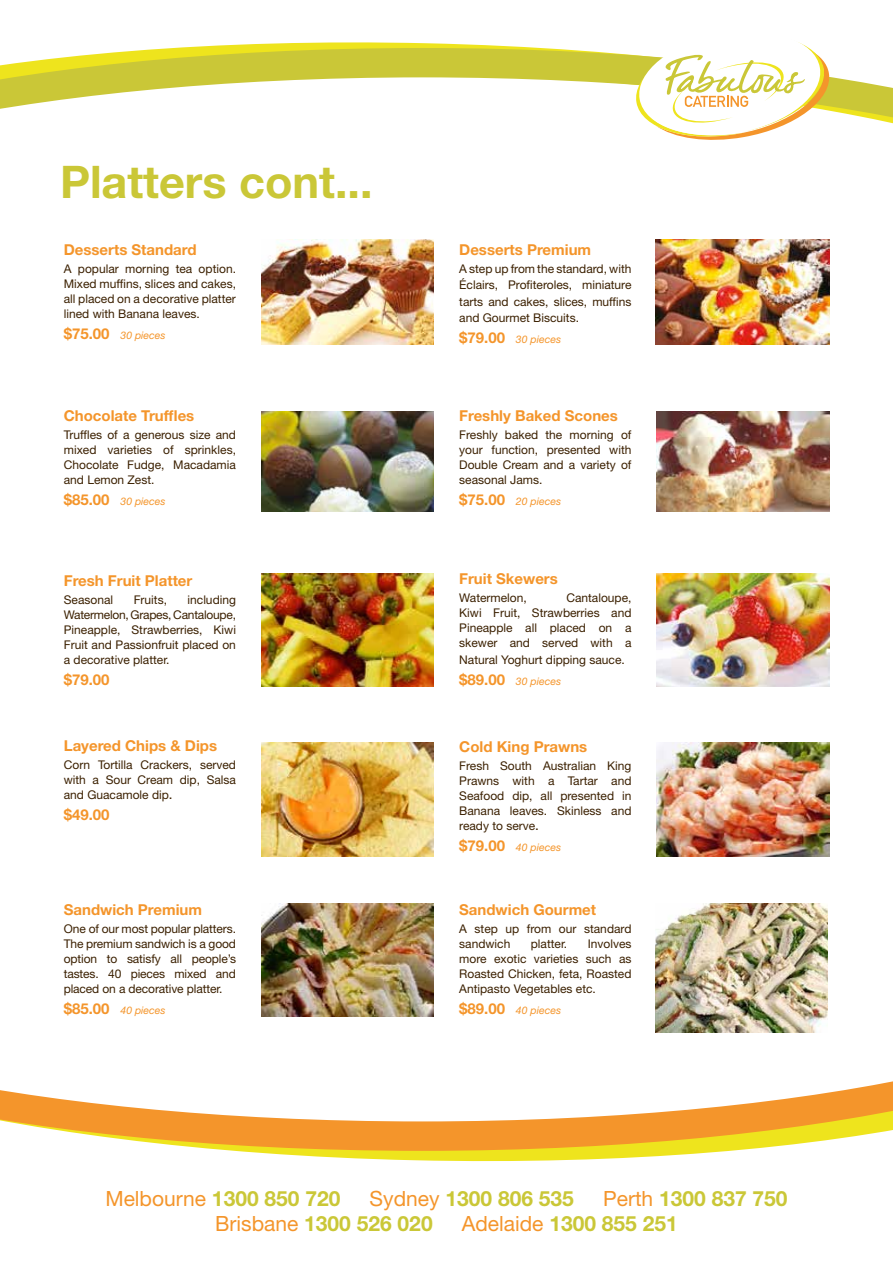
<style>
.page{position:relative;width:893px;height:1263px;background:#fff}
.page>*{position:absolute;margin:0;border:0;box-sizing:border-box;transform-origin:0 0}
.t1{font:700 45px "Helvetica Neue LT Std";color:#cac737}
.t2{font:700 21px "Helvetica Neue LT Std";color:#cac737}
.t3{font:700 15px "Helvetica Neue LT Std";color:#f4952b}
.t4{font:12px/15px "Helvetica Neue LT Std";color:#3b2000;text-align:justify}
.t5{font:italic 10.5px "Helvetica Neue LT Std";color:#f4952b}
.s1{font-weight:700;font-style:normal;font-size:15px}
.s2{font-size:13.5px}
.s3{font-weight:400;color:#f4952b}
</style>
<div class="page">
<img style="left:656px;top:411px;width:173px;height:100px">
<img style="left:656px;top:261px;width:173px;height:83px">
<img style="left:261px;top:261px;width:173px;height:83px">
<img style="left:261px;top:411px;width:173px;height:100px">
<img style="left:261px;top:573px;width:173px;height:113px">
<img style="left:656px;top:574px;width:173px;height:112px">
<img style="left:261px;top:742px;width:172px;height:114px">
<img style="left:657px;top:742px;width:172px;height:114px">
<img style="left:656px;top:904px;width:172px;height:38px">
<img style="left:262px;top:904px;width:172px;height:38px">
<img style="left:174px;top:42px;width:656px;height:219px">
<svg style="left:0;top:48px;width:893px;height:201px"></svg>
<img style="left:237px;top:942px;width:591px;height:220px">
<svg style="left:0;top:950px;width:893px;height:201px"></svg>
<svg style="left:632px;top:42px;width:201px;height:102px"></svg>
<h1 class="t1" style="left:60px;top:154px;width:314px">Platters cont...</h1>
<p class="t3" style="left:64px;top:240px;width:134px">Desserts Standard</p>
<p class="t4" style="left:64px;top:261px;width:174px">A popular morning tea option.<br>Mixed muffins, slices and cakes, all placed on a decorative platter lined with Banana leaves.</p>
<p class="t5" style="left:64px;top:329px;width:103px"><span class="s1">$75.00</span> 30 pieces</p>
<p class="t3" style="left:64px;top:407px;width:132px">Chocolate Truffles</p>
<p class="t4" style="left:64px;top:427px;width:174px">Truffles of a generous size and mixed varieties of sprinkles, Chocolate Fudge, Macadamia and Lemon Zest.</p>
<p class="t5" style="left:64px;top:495px;width:103px"><span class="s1">$85.00</span> 30 pieces</p>
<p class="t3" style="left:64px;top:572px;width:130px">Fresh Fruit Platter</p>
<p class="t4" style="left:64px;top:592px;width:51px">Seasonal</p>
<p class="t4" style="left:134px;top:592px;width:35px">Fruits,</p>
<p class="t4" style="left:64px;top:592px;width:174px;text-indent:124px">including Watermelon, Grapes, Cantaloupe, Pineapple, Strawberries, Kiwi Fruit and Passionfruit placed on a decorative platter.</p>
<p class="t3" style="left:64px;top:671px;width:47px">$79.00</p>
<p class="t3" style="left:64px;top:737px;width:155px">Layered Chips &amp; Dips</p>
<p class="t4" style="left:64px;top:757px;width:174px">Corn Tortilla Crackers, served with a Sour Cream dip, Salsa and Guacamole dip<span class="s2">.</span></p>
<p class="t3" style="left:64px;top:806px;width:47px">$49.00</p>
<p class="t3" style="left:64px;top:900px;width:140px">Sandwich Premium</p>
<p class="t4" style="left:64px;top:921px;width:174px">One of our most popular platters.<br>The premium sandwich is a good option to satisfy all people’s tastes. 40 pieces mixed and placed on a decorative platter.</p>
<p class="t5" style="left:64px;top:1004px;width:103px"><span class="s1">$85.00</span> 40 pieces</p>
<p class="t3" style="left:459px;top:240px;width:133px">Desserts Premium</p>
<p class="t4" style="left:459px;top:260px;width:174px;line-height:16.5px">A step up from the standard, with Éclairs, Profiteroles, miniature tarts and cakes, slices, muffins and Gourmet Biscuits.</p>
<p class="t5" style="left:459px;top:333px;width:103px"><span class="s1">$79.00</span> 30 pieces</p>
<p class="t3" style="left:459px;top:406px;width:160px">Freshly Baked Scones</p>
<p class="t4" style="left:459px;top:427px;width:174px">Freshly baked the morning of your function, presented with Double Cream and a variety of seasonal Jams.</p>
<p class="t5" style="left:459px;top:495px;width:103px"><span class="s1">$75.00</span> 20 pieces</p>
<p class="t3" style="left:459px;top:570px;width:100px">Fruit Skewers</p>
<p class="t4" style="left:459px;top:590px;width:69px">Watermelon,</p>
<p class="t4" style="left:459px;top:590px;width:174px;text-indent:107px">Cantaloupe, Kiwi Fruit, Strawberries and Pineapple all placed on a skewer and served with a</p>
<p class="t4" style="left:459px;top:652px;width:167px">Natural Yoghurt dipping sauce.</p>
<p class="t5" style="left:459px;top:675px;width:103px"><span class="s1">$89.00</span> 30 pieces</p>
<p class="t3" style="left:459px;top:737px;width:130px">Cold King Prawns</p>
<p class="t4" style="left:459px;top:758px;width:174px">Fresh South Australian King Prawns with a Tartar and Seafood dip, all presented in Banana leaves. Skinless and ready to serve<span class="s2">.</span></p>
<p class="t5" style="left:459px;top:841px;width:103px"><span class="s1">$79.00</span> 40 pieces</p>
<p class="t3" style="left:459px;top:900px;width:138px">Sandwich Gourmet</p>
<p class="t4" style="left:459px;top:921px;width:174px">A step up from our standard sandwich</p>
<p class="t4" style="left:459px;top:936px;width:174px;text-indent:128px">Involves more exotic varieties such as Roasted Chicken, feta, Roasted Antipasto Vegetables etc.</p>
<p class="t5" style="left:459px;top:1004px;width:103px"><span class="s1">$89.00</span> 40 pieces</p>
<p class="t4" style="left:531px;top:936px;width:38px">platter.</p>
<h2 class="t2" style="left:105px;top:1185px;width:237px"><span class="s3">Melbourne</span> 1300 850 720</h2>
<h2 class="t2" style="left:370px;top:1185px;width:206px"><span class="s3">Sydney</span> 1300 806 535</h2>
<h2 class="t2" style="left:603px;top:1185px;width:186px"><span class="s3">Perth</span> 1300 837 750</h2>
<h2 class="t2" style="left:215px;top:1210px;width:219px"><span class="s3">Brisbane</span> 1300 526 020</h2>
<h2 class="t2" style="left:462px;top:1210px;width:217px"><span class="s3">Adelaide</span> 1300 855 251</h2>
</div>
